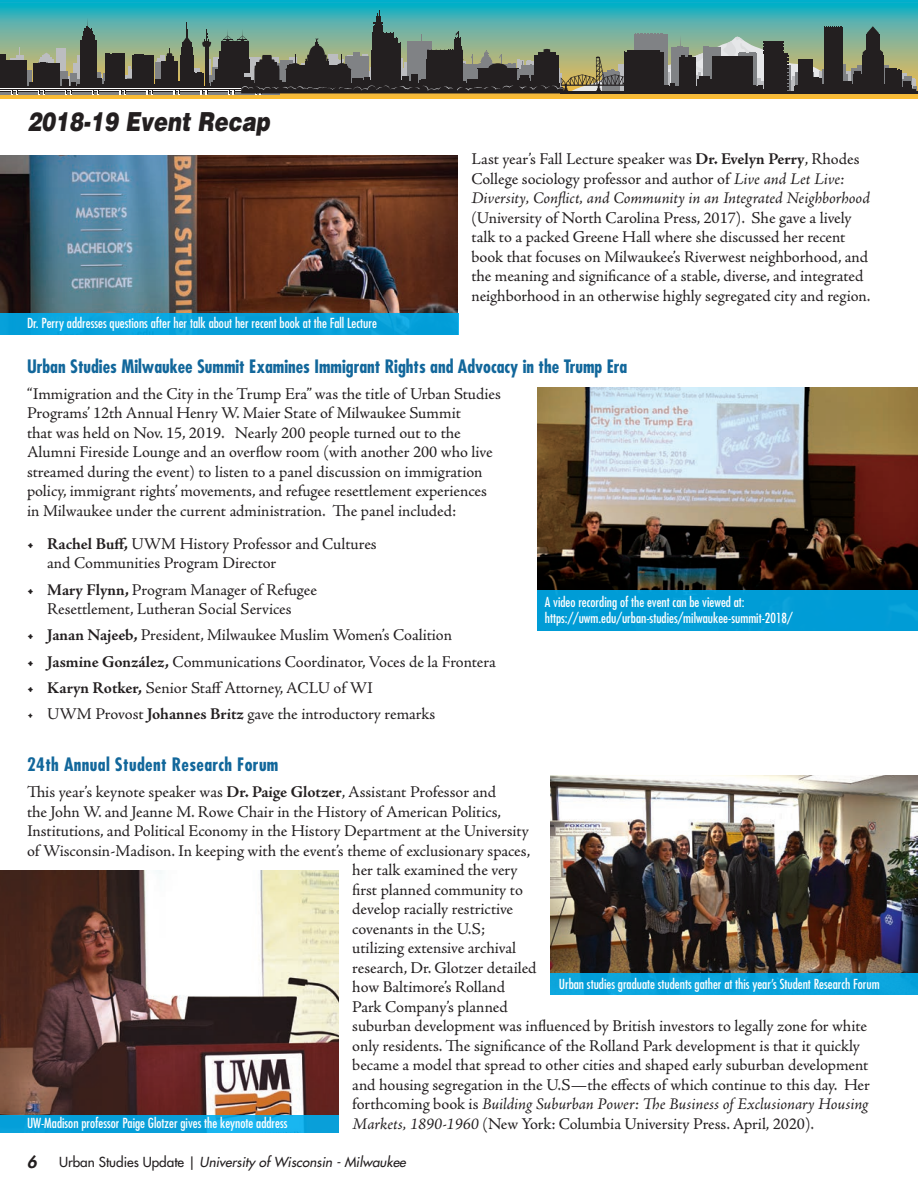
<style>
.page{position:relative;width:918px;height:1188px;background:#fff}
.page>*{position:absolute;margin:0;border:0;box-sizing:border-box;transform-origin:0 0}
.MiniHead{font:italic 900 26.25px "Helvetica LT Std";color:#231f20;scale:.8 1}
.Body{font:700 condensed 18px "Futura Std";color:#12679b}
.MiniHead-2{font:700 condensed 18px "Futura Std";letter-spacing:.02em;color:#12679b}
.Body-2{font:16.5px/19.5px "Adobe Jenson Pro";letter-spacing:-.005em;color:#231f20}
.MiniHead-3{font:16.5px/19.5px "Adobe Jenson Pro";letter-spacing:-.005em;color:#231f20}
.t1{font:italic 800 16.5px "Futura Std";color:#231f20}
.Body-3{font:condensed 13.5px "Futura Std";color:#fff}
.t2{font:italic 500 13.5px "Futura Std";color:#231f20}
.s1{font-weight:700}
.s2{font-style:italic}
.s3{font-style:normal}
</style>
<div class="page">
<img style="left:0;top:156px;width:458px;height:157px">
<div style="left:0;top:313px;width:459px;height:22px;background:#07a0da"></div>
<img style="left:538px;top:388px;width:380px;height:203px">
<div style="left:538px;top:591px;width:380px;height:40px;background:#009cd6"></div>
<img style="left:551px;top:775px;width:367px;height:198px">
<div style="left:551px;top:973px;width:367px;height:22px;background:#0aa4dd"></div>
<img style="left:0;top:870px;width:339px;height:245px">
<svg style="left:0;top:1115px;width:339px;height:18px;background:#0ca5df"></svg>
<svg style="left:0;top:0;width:918px;height:99px;background:#53b1a4"></svg>
<div style="left:56px;top:48px;width:10px;height:44px;background:#bcbdc0"></div>
<svg style="left:39px;top:59px;width:15px;height:31px"></svg>
<svg style="left:41px;top:53px;width:11px;height:6px"></svg>
<div style="left:191px;top:68px;width:9px;height:23px;background:#bcbdc0"></div>
<div style="left:24px;top:70px;width:7px;height:22px;background:#808285"></div>
<svg style="left:59px;top:71px;width:6px;height:15px"></svg>
<div style="left:16px;top:56px;width:8px;height:33px;background:#bcbdc0"></div>
<div style="left:10px;top:59px;width:14px;height:30px;background:#bcbdc0"></div>
<hr style="left:20px;top:47px;width:1px;height:33px;background:#bcbdc0">
<div style="left:0;top:86px;width:280px;height:6px;background:#231f20"></div>
<div style="left:0;top:60px;width:27px;height:28px;background:#231f20"></div>
<div style="left:0;top:55px;width:5px;height:33px;background:#231f20"></div>
<div style="left:33px;top:63px;width:26px;height:25px;background:#231f20"></div>
<div style="left:81px;top:40px;width:16px;height:48px;background:#231f20"></div>
<div style="left:82px;top:36px;width:13px;height:47px;background:#231f20"></div>
<div style="left:83px;top:35px;width:12px;height:48px;background:#231f20"></div>
<div style="left:83px;top:34px;width:11px;height:48px;background:#231f20"></div>
<div style="left:83px;top:31px;width:10px;height:51px;background:#231f20"></div>
<div style="left:84px;top:29px;width:8px;height:50px;background:#231f20"></div>
<div style="left:84px;top:28px;width:6px;height:51px;background:#231f20"></div>
<hr style="left:91px;top:28px;width:1px;height:51px;background:#231f20">
<svg style="left:87px;top:18px;width:2px;height:10px"></svg>
<hr style="left:113px;top:53px;width:4px;height:35px;background:#231f20">
<hr style="left:109px;top:54px;width:4px;height:34px;background:#231f20">
<div style="left:116px;top:53px;width:8px;height:35px;background:#231f20"></div>
<hr style="left:193px;top:55px;width:1px;height:33px;background:#231f20">
<hr style="left:192px;top:47px;width:1px;height:33px;background:#231f20">
<hr style="left:191px;top:42px;width:1px;height:33px;background:#231f20">
<hr style="left:187px;top:22px;width:1px;height:33px;background:#231f20">
<hr style="left:186px;top:30px;width:1px;height:32px;background:#231f20">
<div style="left:192px;top:74px;width:11px;height:14px;background:#231f20"></div>
<div style="left:190px;top:72px;width:5px;height:16px;background:#231f20"></div>
<div style="left:197px;top:72px;width:5px;height:16px;background:#231f20"></div>
<div style="left:62px;top:80px;width:7px;height:7px;background:#231f20"></div>
<hr style="left:0;top:92px;width:280px;height:2px;background:#808285">
<hr style="left:0;top:88px;width:280px;height:3px;background:#fff">
<hr style="left:0;top:89px;width:280px;height:1px;background:#231f20">
<svg style="left:11px;top:90px;width:7px;height:4px"></svg>
<svg style="left:30px;top:82px;width:15px;height:12px"></svg>
<svg style="left:65px;top:41px;width:45px;height:53px"></svg>
<svg style="left:120px;top:32px;width:71px;height:62px"></svg>
<div style="left:376px;top:16px;width:5px;height:12px;background:#231f20"></div>
<svg style="left:376px;top:10px;width:5px;height:6px"></svg>
<hr style="left:561px;top:91px;width:357px;height:3px;background:#231f20">
<svg style="left:201px;top:23px;width:716px;height:71px;background:#607063"></svg>
<p class="MiniHead" style="left:27px;top:105px;width:305px">2018-19 Event Recap</p>
<p class="Body-3" style="left:27px;top:315px;width:351px">Dr. Perry addresses questions after her talk about her recent book at the Fall Lecture</p>
<p class="Body-2" style="left:471px;top:150px;width:401px">Last year’s Fall Lecture speaker was <span class="s1">Dr. Evelyn Perry</span>, Rhodes College sociology professor and author of <span class="s2">Live and Let Live:<br>Diversity, Conflict, and Community in an Integrated Neighborhood </span>(University of North Carolina Press, 2017). She gave a lively talk to a packed Greene Hall where she discussed her recent book that focuses on Milwaukee’s Riverwest neighborhood, and the meaning and significance of a stable, diverse, and integrated neighborhood in an otherwise highly segregated city and region.</p>
<p class="Body" style="left:27px;top:355px;width:602px">Urban Studies Milwaukee Summit Examines Immigrant Rights and Advocacy in the Trump Era</p>
<p class="Body-2" style="left:27px;top:384px;width:475px">“Immigration and the City in the Trump Era” was the title of Urban Studies Programs’ 12th Annual Henry W. Maier State of Milwaukee Summit<br>that was held on Nov. 15, 2019. Nearly 200 people turned out to the Alumni Fireside Lounge and an overflow room (with another 200 who live streamed during the event) to listen to a panel discussion on immigration policy, immigrant rights’ movements, and refugee resettlement experiences in Milwaukee under the current administration. The panel included:</p>
<p class="Body-2" style="left:47px;top:534px;width:331px;text-indent:-20px"><span class="s1">• Rachel Buff,</span> UWM History Professor and Cultures and Communities Program Director</p>
<p class="Body-2" style="left:27px;top:580px;width:292px;text-align:center"><span class="s1">• Mary Flynn,</span> Program Manager of Refugee<br>Resettlement, Lutheran Social Services</p>
<p class="Body-2" style="left:27px;top:626px;width:427px"><span class="s1">• Janan Najeeb,</span> President, Milwaukee Muslim Women’s Coalition</p>
<p class="Body-2" style="left:27px;top:652px;width:470px"><span class="s1">• Jasmine González,</span> Communications Coordinator, Voces de la Frontera</p>
<p class="Body-2" style="left:27px;top:678px;width:347px"><span class="s1">• Karyn Rotker,</span> Senior Staff Attorney, ACLU of WI</p>
<p class="Body-2" style="left:27px;top:704px;width:410px">• UWM Provost <span class="s1">Johannes Britz</span> gave the introductory remarks</p>
<p class="Body-3" style="left:545px;top:594px;width:201px">A video recording of the event can be viewed at:</p>
<p class="Body-3" style="left:545px;top:610px;width:249px">https://uwm.edu/urban-studies/milwaukee-summit-2018/</p>
<p class="MiniHead-2" style="left:27px;top:753px;width:253px">24th Annual Student Research Forum</p>
<p class="MiniHead-3" style="left:27px;top:782px;width:471px">This year’s keynote speaker was <span class="s1">Dr. Paige Glotzer</span>, Assistant Professor and</p>
<p class="MiniHead-3" style="left:27px;top:802px;width:476px">the John W. and Jeanne M. Rowe Chair in the History of American Politics,</p>
<p class="MiniHead-3" style="left:27px;top:821px;width:503px">Institutions, and Political Economy in the History Department at the University</p>
<p class="MiniHead-3" style="left:27px;top:841px;width:505px">of Wisconsin-Madison. In keeping with the event’s theme of exclusionary spaces,</p>
<p class="MiniHead-3" style="left:352px;top:861px;width:167px">her talk examined the very</p>
<p class="MiniHead-3" style="left:352px;top:880px;width:172px">first planned community to</p>
<p class="MiniHead-3" style="left:352px;top:900px;width:162px">develop racially restrictive</p>
<p class="MiniHead-3" style="left:352px;top:919px;width:134px">covenants in the U.S;</p>
<p class="MiniHead-3" style="left:352px;top:939px;width:165px">utilizing extensive archival</p>
<p class="MiniHead-3" style="left:352px;top:958px;width:519px">research, Dr. Glotzer detailed<br>how Baltimore’s Rolland<br>Park Company’s planned<br>suburban development was influenced by British investors to legally zone for white only residents. The significance of the Rolland Park development is that it quickly became a model that spread to other cities and shaped early suburban development and housing segregation in the U.S—the effects of which continue to this day. Her forthcoming book is <span class="s2">Building Suburban Power: The Business of Exclusionary Housing</span></p>
<p class="Body-3" style="left:559px;top:976px;width:323px">Urban studies graduate students gather at this year’s Student Research Forum</p>
<p class="Body-3" style="left:27px;top:1115px;width:262px">UW-Madison professor Paige Glotzer gives the keynote address</p>
<p class="MiniHead-3" style="left:352px;top:1114px;width:463px"><span class="s2">Markets, 1890-1960</span> (New York: Columbia University Press. April, 2020).</p>
<p class="t1" style="left:27px;top:1151px;width:11px">6</p>
<p class="t2" style="left:59px;top:1153px;width:348px"><span class="s3">Urban Studies Update |</span> University of Wisconsin - Milwaukee</p>
</div>
